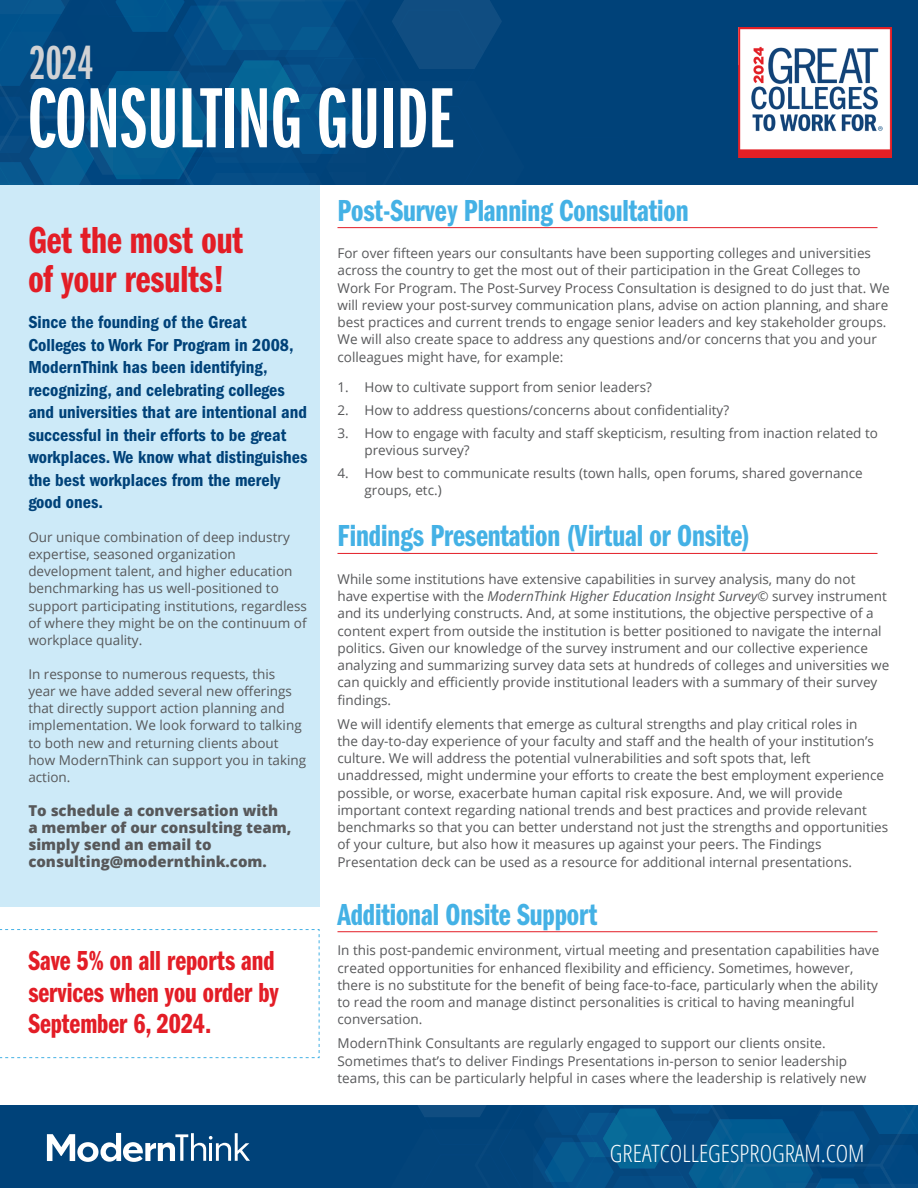
<style>
.page{position:relative;width:918px;height:1188px;background:#fff}
.page>*{position:absolute;margin:0;border:0;box-sizing:border-box;transform-origin:0 0}
.t1{font:88.5px "ITC Franklin Gothic Std Dm X Cp";color:#fff}
.t2{font:49.5px "ITC Franklin Gothic Std Dm X Cp";color:#d1d2d4}
.t3{font:39px/39px "ITC Franklin Gothic Std Dm Cp";color:#e31d26}
.t4{font:31.5px "ITC Franklin Gothic Std Dm Cp";letter-spacing:-.005em;color:#44b1e5}
.t5{font:28.5px/31.5px "ITC Franklin Gothic Std Dm Cp";color:#e31d26}
.t6{font:300 condensed 24px "Open Sans";color:#fff}
.t7{font:18px/22.5px "ITC Franklin Gothic Std Dm Cd";color:#004279}
.t8{font:800 15px/17.2px "Open Sans";color:#57585a}
.t9{font:13.5px/17.2px "Open Sans";color:#57585a}
.s1{font-style:italic}
</style>
<div class="page">
<div style="left:0;top:0;width:918px;height:185px;background:#004279"></div>
<svg style="left:0;top:0;width:502px;height:185px"></svg>
<img style="left:739px;top:27px;width:152px;height:131px">
<div style="left:0;top:1106px;width:918px;height:82px;background:#004279"></div>
<svg style="left:419px;top:1106px;width:499px;height:82px"></svg>
<div style="left:0;top:185px;width:320px;height:721px;background:#cdeaf8"></div>
<svg style="left:47px;top:1133px;width:203px;height:29px"></svg>
<hr style="left:338px;top:227px;width:540px;height:1px;background:#e31d26">
<hr style="left:338px;top:553px;width:540px;height:1px;background:#e31d26">
<hr style="left:338px;top:931px;width:540px;height:1px;background:#e31d26">
<svg style="left:0;top:929px;width:320px;height:129px"></svg>
<h2 class="t2" style="left:30px;top:36px;width:66px">2024</h2>
<h1 class="t1" style="left:28px;top:70px;width:428px">CONSULTING GUIDE</h1>
<h3 class="t3" style="left:28px;top:221px;width:216px">Get the most out of your results!</h3>
<p class="t7" style="left:28px;top:311px;width:281px">Since the founding of the Great Colleges to Work For Program in 2008, ModernThink has been identifying, recognizing, and celebrating colleges and universities that are intentional and successful in their efforts to be great workplaces. We know what distinguishes the best workplaces from the merely good ones.</p>
<p class="t9" style="left:28px;top:528px;width:280px">Our unique combination of deep industry expertise, seasoned organization development talent, and higher education benchmarking has us well-positioned to support participating institutions, regardless of where they might be on the continuum of workplace quality.</p>
<p class="t9" style="left:28px;top:665px;width:279px">In response to numerous requests, this<br>year we have added several new offerings that directly support action planning and implementation. We look forward to talking to both new and returning clients about how ModernThink can support you in taking action.</p>
<p class="t8" style="left:28px;top:801px;width:265px">To schedule a conversation with<br>a member of our consulting team, simply send an email to consulting@modernthink.com.</p>
<h3 class="t5" style="left:28px;top:946px;width:252px">Save 5% on all reports and services when you order by<br>September 6, 2024.</h3>
<h3 class="t4" style="left:338px;top:193px;width:353px">Post-Survey Planning Consultation</h3>
<p class="t9" style="left:338px;top:244px;width:554px">For over fifteen years our consultants have been supporting colleges and universities across the country to get the most out of their participation in the Great Colleges to Work For Program. The Post-Survey Process Consultation is designed to do just that. We will review your post-survey communication plans, advise on action planning, and share best practices and current trends to engage senior leaders and key stakeholder groups.<br>We will also create space to address any questions and/or concerns that you and your colleagues might have, for example:</p>
<p class="t9" style="left:338px;top:378px;width:316px">1. How to cultivate support from senior leaders?</p>
<p class="t9" style="left:338px;top:401px;width:393px">2. How to address questions/concerns about confidentiality?</p>
<p class="t9" style="left:364px;top:425px;width:515px;line-height:16.5px;text-indent:-27px">3. How to engage with faculty and staff skepticism, resulting from inaction related to previous survey?</p>
<p class="t9" style="left:364px;top:464px;width:500px;text-indent:-27px">4. How best to communicate results (town halls, open forums, shared governance groups, etc.)</p>
<h3 class="t4" style="left:338px;top:519px;width:414px">Findings Presentation (Virtual or Onsite)</h3>
<p class="t9" style="left:338px;top:570px;width:553px">While some institutions have extensive capabilities in survey analysis, many do not<br>have expertise with the <span class="s1">ModernThink Higher Education Insight Survey</span>© survey instrument and its underlying constructs. And, at some institutions, the objective perspective of a content expert from outside the institution is better positioned to navigate the internal politics. Given our knowledge of the survey instrument and our collective experience analyzing and summarizing survey data sets at hundreds of colleges and universities we can quickly and efficiently provide institutional leaders with a summary of their survey findings.</p>
<p class="t9" style="left:338px;top:715px;width:552px">We will identify elements that emerge as cultural strengths and play critical roles in<br>the day-to-day experience of your faculty and staff and the health of your institution’s culture. We will address the potential vulnerabilities and soft spots that, left unaddressed, might undermine your efforts to create the best employment experience possible, or worse, exacerbate human capital risk exposure. And, we will provide important context regarding national trends and best practices and provide relevant benchmarks so that you can better understand not just the strengths and opportunities of your culture, but also how it measures up against your peers. The Findings Presentation deck can be used as a resource for additional internal presentations.</p>
<h3 class="t4" style="left:338px;top:897px;width:261px">Additional Onsite Support</h3>
<p class="t9" style="left:338px;top:941px;width:543px">In this post-pandemic environment, virtual meeting and presentation capabilities have created opportunities for enhanced flexibility and efficiency. Sometimes, however, there is no substitute for the benefit of being face-to-face, particularly when the ability to read the room and manage distinct personalities is critical to having meaningful conversation.</p>
<p class="t9" style="left:338px;top:1035px;width:530px">ModernThink Consultants are regularly engaged to support our clients onsite.<br>Sometimes that’s to deliver Findings Presentations in-person to senior leadership teams, this can be particularly helpful in cases where the leadership is relatively new</p>
<h3 class="t6" style="left:610px;top:1137px;width:256px">GREATCOLLEGESPROGRAM.COM</h3>
</div>
